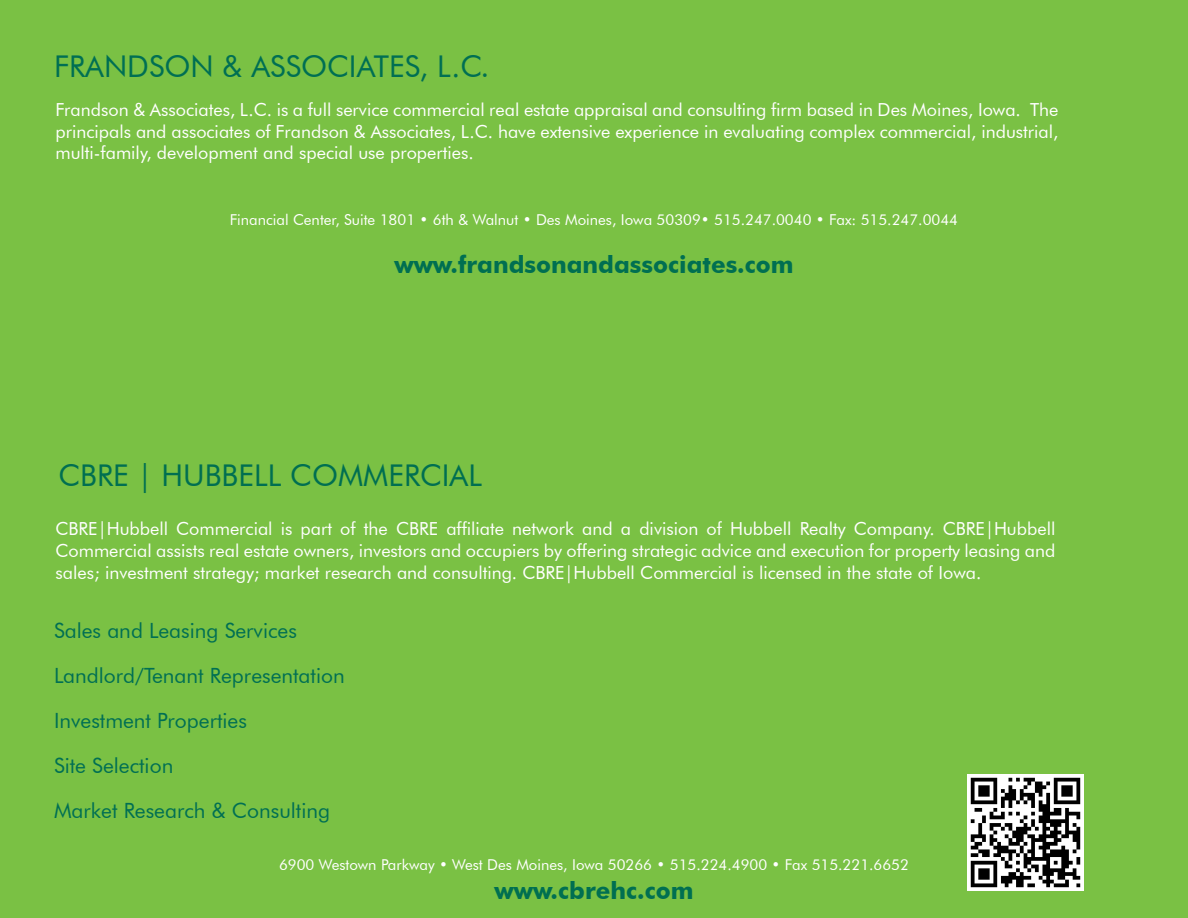
<style>
.page{position:relative;width:1188px;height:918px;background:#7ac144}
.page>*{position:absolute;margin:0;border:0;box-sizing:border-box;transform-origin:0 0}
.t1{font:30px "Futura BT";color:#006f53}
.t2{font:30px "Futura BT";color:#006f51}
.t3{font:700 24px "Futura BT";color:#006f51}
.t4{font:21px/45px "Futura BT";color:#006f53}
.t5{font:18px/21.6px "Futura BT";color:#fff;text-align:justify}
.t6{font:15px "Futura BT";color:#fff}
.s1{font-weight:700;font-size:18px;color:#006f51}
</style>
<div class="page">
<img style="left:968px;top:775px;width:116px;height:116px">
<h1 class="t1" style="left:54px;top:48px;width:54px">FRANDSON</h1>
<h1 class="t1" style="left:223px;top:48px;width:48px">&amp; ASSOCIAT</h1>
<h1 class="t1" style="left:389px;top:48px;width:100px">ES, L.C<span class="s1">.</span></h1>
<p class="t5" style="left:56px;top:99px;width:1004px">Frandson &amp; Associates, L.C. is a full service commercial real estate appraisal and consulting firm based in Des Moines, I owa. The principals and associates of Frandson &amp; Associates, L.C. have extensive experience in evaluating complex commercial, industrial, multi-family, development and special use properties.</p>
<p class="t6" style="left:230px;top:210px;width:730px">Financial Center, Suite 1801 • 6th &amp; Walnut • Des Moines, Iowa 50309• 515.247.0040 • Fax: 515.247.0044</p>
<h2 class="t3" style="left:394px;top:250px;width:401px">www.frandsonandassociates.com</h2>
<h1 class="t2" style="left:58px;top:457px;width:362px">CBRE | Hubbell Commercial</h1>
<p class="t5" style="left:55px;top:518px;width:1001px">CBRE|H ubbell Commercial is part of the CBRE affiliate network and a division of H ubbell Realty Company. CBRE|H ubbell Commercial assists real estate owners, investors and occupiers by offering strategic advice and execution for property leasing and sales; investment strategy; market research and consulting. CB RE|H ubbell Commercial is licensed in the state of I owa.</p>
<p class="t4" style="left:54px;top:608px;width:292px">Sales and Leasing Services<br>Landlord/Tenant Representation<br>I nvestment Properties<br>Site Selection<br>Market Research &amp; Consulting</p>
<p class="t6" style="left:279px;top:855px;width:632px">6900 Westown Parkway • West Des Moines, Iowa 50266 • 515.224.4900 • Fax 515.221.6652</p>
<h2 class="t3" style="left:495px;top:876px;width:200px">www.cbrehc.com</h2>
</div>
